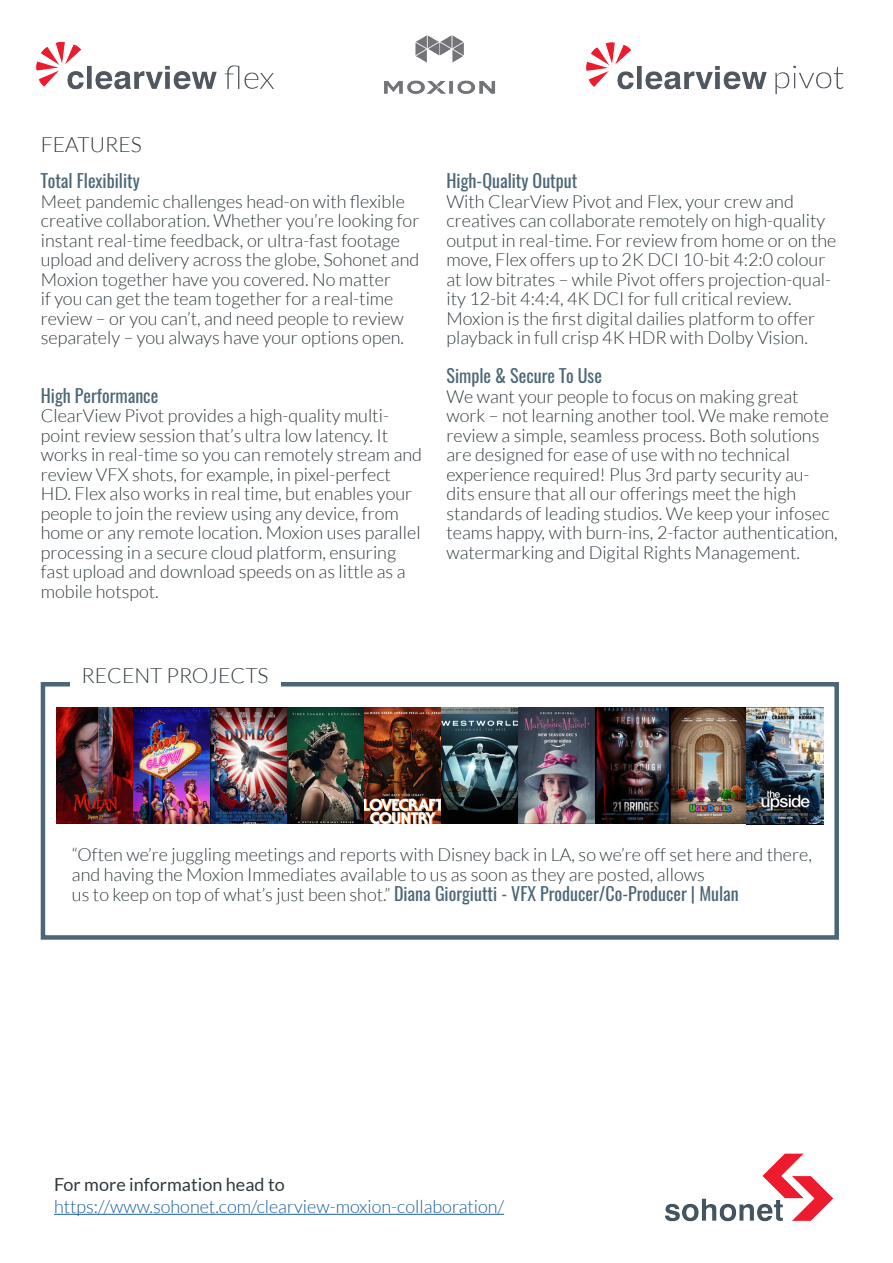
<style>
.page{position:relative;width:893px;height:1263px;background:#fff}
.page>*{position:absolute;margin:0;border:0;box-sizing:border-box;transform-origin:0 0}
.t1{font:300 21px "Lato";color:#303a3e}
.t2{font:300 18px/19.5px "Lato";color:#303a3e}
.t3{font:18px "Oswald";color:#4c6677}
.t4{font:300 18px "Lato";color:#175d9e}
.t5{font:18px "Lato";color:#303a3e}
.s1{font-family:"Lato";font-weight:300;color:#303a3e}
</style>
<div class="page">
<div style="left:41px;top:682px;width:798px;height:258px;border:4px solid #4c6677"></div>
<div style="left:70px;top:666px;width:210px;height:31px;background:#fff"></div>
<img style="left:665px;top:1153px;width:169px;height:69px">
<hr style="left:54px;top:1214px;width:450px;height:1px;background:#175d9e">
<img style="left:36px;top:41px;width:238px;height:49px">
<img style="left:384px;top:35px;width:111px;height:59px">
<img style="left:586px;top:42px;width:258px;height:53px">
<img style="left:57px;top:707px;width:766px;height:117px">
<p class="t1" style="left:41px;top:133px;width:103px">FEATURES</p>
<p class="t3" style="left:41px;top:168px;width:100px">Total Flexibility</p>
<p class="t2" style="left:41px;top:191px;width:380px">Meet pandemic challenges head-on with flexible creative collaboration. Whether you’re looking for instant real-time feedback, or ultra-fast footage upload and delivery across the globe, Sohonet and Moxion together have you covered. No matter<br>if you can get the team together for a real-time review – or you can’t, and need people to review separately – you always have your options open.</p>
<p class="t3" style="left:41px;top:383px;width:119px">High Performance</p>
<p class="t2" style="left:41px;top:406px;width:383px">ClearView Pivot provides a high-quality multi&shy;point review session that’s ultra low latency. It works in real-time so you can remotely stream and review VFX shots, for example, in pixel-perfect HD. Flex also works in real time, but enables your people to join the review using any device, from home or any remote location. Moxion uses parallel processing in a secure cloud platform, ensuring fast upload and download speeds on as little as a mobile hotspot.</p>
<p class="t3" style="left:446px;top:168px;width:132px">High-Quality Output</p>
<p class="t2" style="left:446px;top:191px;width:391px">With ClearView Pivot and Flex, your crew and creatives can collaborate remotely on high-quality output in real-time. For review from home or on the move, Flex offers up to 2K DCI 10-bit 4:2:0 colour at low bitrates – while Pivot offers projection-qual&shy;ity 12-bit 4:4:4, 4K DCI for full critical review.<br>Moxion is the first digital dailies platform to offer playback in full crisp 4K HDR with Dolby Vision.</p>
<p class="t3" style="left:446px;top:363px;width:157px">Simple &amp; Secure To Use</p>
<p class="t2" style="left:446px;top:386px;width:393px">We want your people to focus on making great work – not learning another tool. We make remote review a simple, seamless process. Both solutions are designed for ease of use with no technical experience required! Plus 3rd party security au&shy;dits ensure that all our offerings meet the high standards of leading studios. We keep your infosec teams happy, with burn-ins, 2-factor authentication, watermarking and Digital Rights Management.</p>
<p class="t1" style="left:82px;top:664px;width:188px">RECENT PROJECTS</p>
<p class="t2" style="left:72px;top:844px;width:742px;line-height:20.2px">“Often we’re juggling meetings and reports with Disney back in LA, so we’re off set here and there, and having the Moxion Immediates available to us as soon as they are posted, allows</p>
<p class="t3" style="left:72px;top:881px;width:668px"><span class="s1">us to keep on top of what’s just been shot.”</span> Diana Giorgiutti - VFX Producer/Co-Producer | Mulan</p>
<p class="t5" style="left:54px;top:1174px;width:232px">For more information head to</p>
<p class="t4" style="left:54px;top:1197px;width:452px">https://www.sohonet.com/clearview-moxion-collaboration/</p>
</div>
